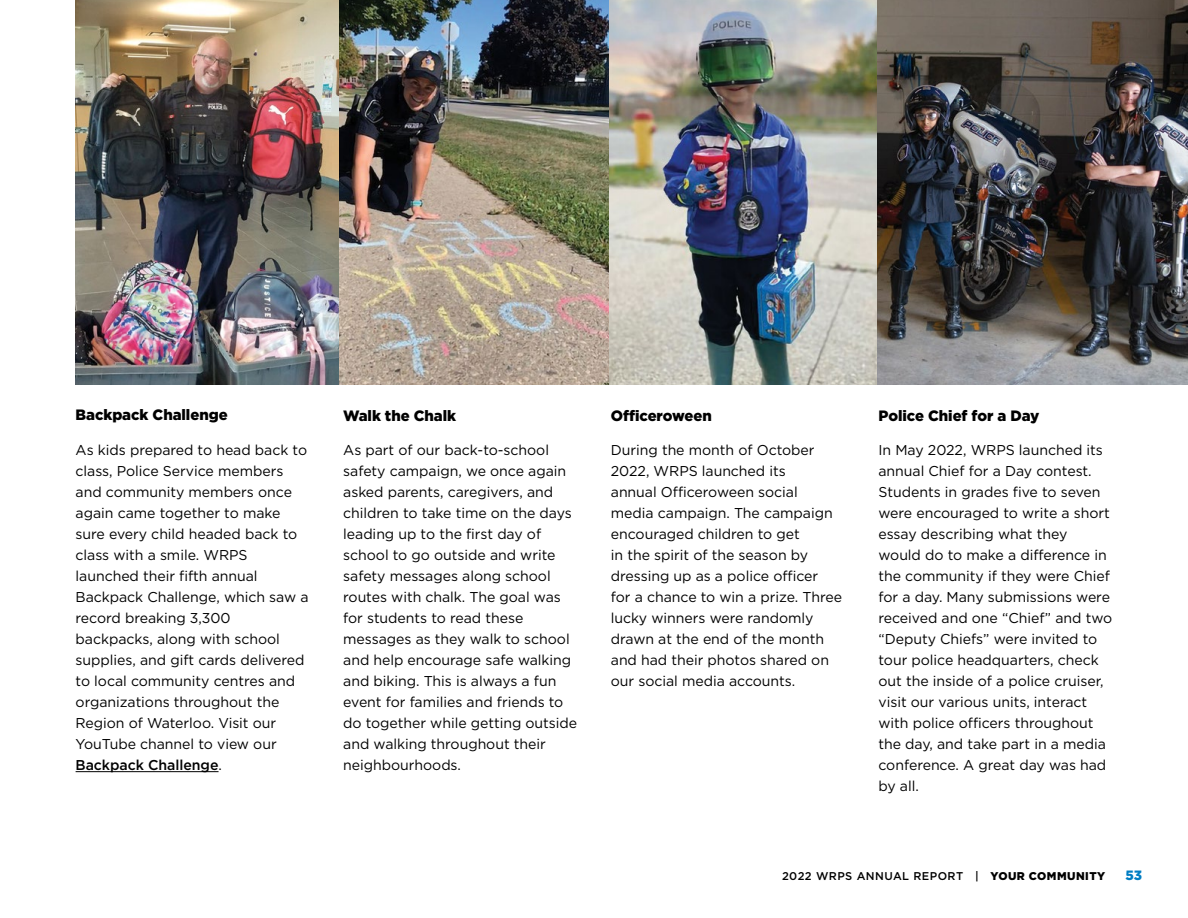
<style>
.page{position:relative;width:1188px;height:918px;background:#fff}
.page>*{position:absolute;margin:0;border:0;box-sizing:border-box;transform-origin:0 0}
.Mini_Subheads{font:900 15px "Gotham";letter-spacing:-.005em;color:#000}
.P_-_Body_Copy{font:14.25px/21px "Gotham";letter-spacing:-.005em;color:#000}
.t1{font:900 13.5px "Gotham";color:#007dc3}
.t2{font:500 11.25px "Gotham";letter-spacing:.04em;color:#000}
.s1{font-weight:500}
.s2{font-weight:900}
</style>
<div class="page">
<hr style="left:76px;top:771px;width:143px;height:1px;background:#000">
<img style="left:76px;top:0;width:263px;height:384px">
<img style="left:339px;top:0;width:270px;height:384px">
<img style="left:609px;top:0;width:269px;height:384px">
<img style="left:878px;top:0;width:310px;height:384px">
<h2 class="Mini_Subheads" style="left:76px;top:406px;width:154px">Backpack Challenge</h2>
<p class="P_-_Body_Copy" style="left:76px;top:439px;width:234px">As kids prepared to head back to class, Police Service members and community members once again came together to make sure every child headed back to class with a smile. WRPS launched their fifth annual<br>Backpack Challenge, which saw a record breaking 3,300 backpacks, along with school supplies, and gift cards delivered to local community centres and organizations throughout the<br>Region of Waterloo. Visit our<br>YouTube channel to view our<br><span class="s1">Backpack Challenge</span>.</p>
<h2 class="Mini_Subheads" style="left:343px;top:407px;width:114px">Walk the Chalk</h2>
<p class="P_-_Body_Copy" style="left:343px;top:440px;width:235px">As part of our back-to-school safety campaign, we once again asked parents, caregivers, and children to take time on the days leading up to the first day of school to go outside and write safety messages along school routes with chalk. The goal was for students to read these messages as they walk to school and help encourage safe walking and biking. This is always a fun event for families and friends to do together while getting outside and walking throughout their neighbourhoods.</p>
<h2 class="Mini_Subheads" style="left:611px;top:407px;width:102px">Officeroween</h2>
<p class="P_-_Body_Copy" style="left:611px;top:440px;width:233px">During the month of October<br>2022, WRPS launched its<br>annual Officeroween social media campaign. The campaign encouraged children to get<br>in the spirit of the season by dressing up as a police officer<br>for a chance to win a prize. Three lucky winners were randomly drawn at the end of the month and had their photos shared on our social media accounts.</p>
<h2 class="Mini_Subheads" style="left:879px;top:407px;width:162px">Police Chief for a Day</h2>
<p class="P_-_Body_Copy" style="left:879px;top:440px;width:235px">In May 2022, WRPS launched its annual Chief for a Day contest.<br>Students in grades five to seven were encouraged to write a short essay describing what they would do to make a difference in the community if they were Chief for a day. Many submissions were received and one “Chief” and two “Deputy Chiefs” were invited to tour police headquarters, check out the inside of a police cruiser, visit our various units, interact with police officers throughout the day, and take part in a media conference. A great day was had by all.</p>
<p class="t2" style="left:782px;top:870px;width:325px">2022 WRPS ANNUAL REPORT | <span class="s2">YOUR COMMUNITY</span></p>
<p class="t1" style="left:1125px;top:868px;width:18px">53</p>
</div>
